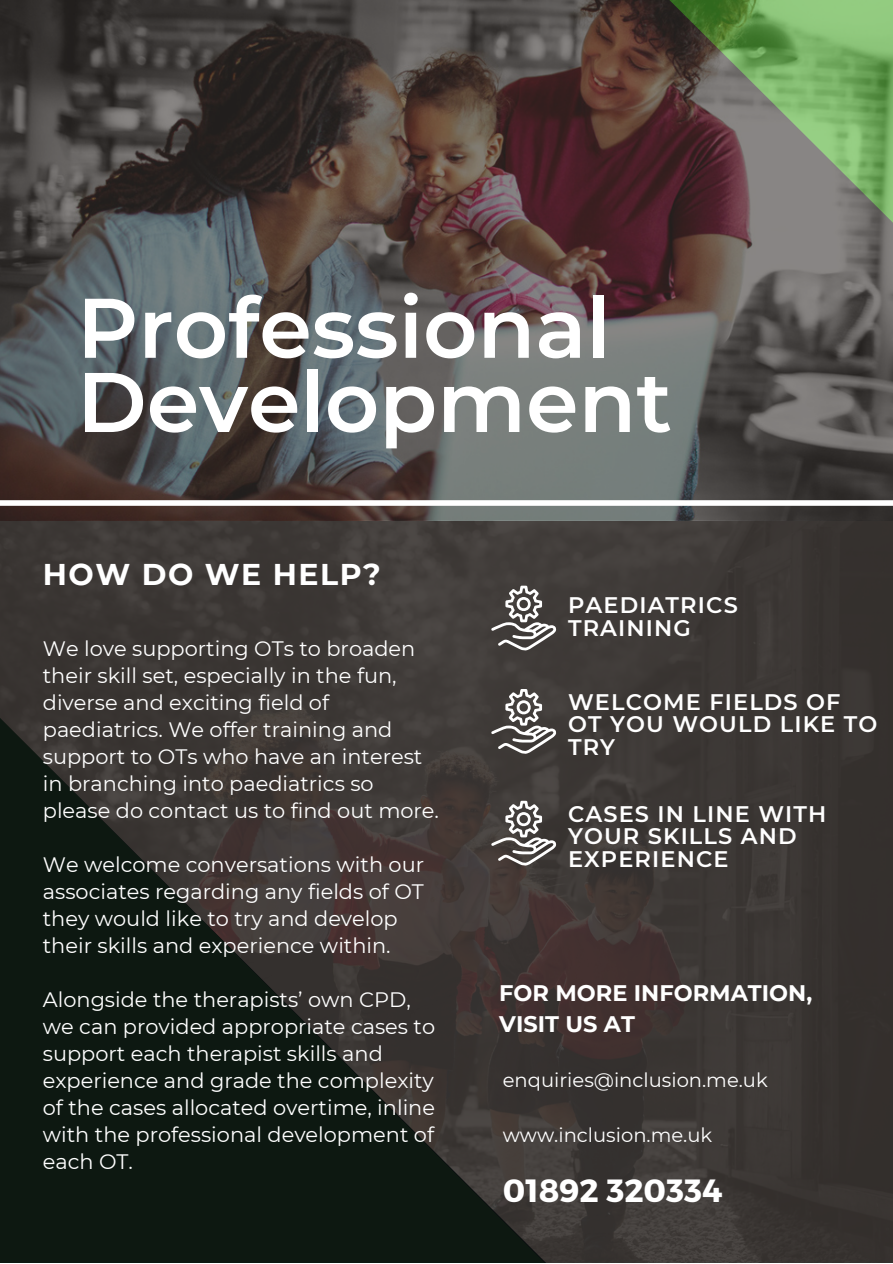
<style>
.page{position:relative;width:893px;height:1264px;background:#fff}
.page>*{position:absolute;margin:0;border:0;box-sizing:border-box;transform-origin:0 0}
.t1{font:600 84.3px/74.2px "Montserrat";color:#fff}
.t2{font:700 32.1px "Montserrat";color:#fff}
.t3{font:700 30px "Montserrat";letter-spacing:.05em;color:#fff}
.t4{font:600 22.5px/22.5px "Montserrat";letter-spacing:.05em;color:#fff}
.t5{font:700 22.5px/30.3px "Montserrat";color:#fff}
.t6{font:20.85px/27px "Montserrat";color:#fff}
.t7{font:19.5px "Montserrat";color:#fff}
</style>
<div class="page">
<img style="left:0;top:0;width:892px;height:1262px">
<svg style="left:567px;top:677px;width:33px;height:585px;background:#3d3533"></svg>
<svg style="left:633px;top:0;width:259px;height:254px;background:#6b7358"></svg>
<svg style="left:0;top:677px;width:567px;height:585px;background:#282924"></svg>
<div style="left:0;top:500px;width:892px;height:6px;background:#fff"></div>
<svg style="left:491px;top:585px;width:65px;height:65px"></svg>
<svg style="left:491px;top:689px;width:65px;height:65px"></svg>
<svg style="left:491px;top:800px;width:65px;height:65px"></svg>
<h1 class="t1" style="left:77px;top:290px;width:596px">Professional<br>Development</h1>
<h3 class="t3" style="left:43px;top:555px;width:339px">HOW DO WE HELP?</h3>
<p class="t6" style="left:43px;top:635px;width:397px">We love supporting OTs to broaden their skill set, especially in the fun, diverse and exciting field of paediatrics. We offer training and support to OTs who have an interest in branching into paediatrics so please do contact us to find out more.</p>
<p class="t6" style="left:43px;top:851px;width:383px">We welcome conversations with our associates regarding any fields of OT they would like to try and develop their skills and experience within.</p>
<p class="t6" style="left:43px;top:986px;width:394px">Alongside the therapists’ own CPD, we can provided appropriate cases to support each therapist skills and experience and grade the complexity of the cases allocated overtime, inline with the professional development of each OT.</p>
<p class="t4" style="left:568px;top:594px;width:171px">PAEDIATRICS<br>TRAINING</p>
<p class="t4" style="left:568px;top:690px;width:311px">WELCOME FIELDS OF<br>OT YOU WOULD LIKE TO<br>TRY</p>
<p class="t4" style="left:568px;top:802px;width:260px">CASES IN LINE WITH<br>YOUR SKILLS AND<br>EXPERIENCE</p>
<p class="t5" style="left:499px;top:978px;width:314px">FOR MORE INFORMATION,<br>VISIT US AT</p>
<p class="t7" style="left:503px;top:1068px;width:266px">enquiries@inclusion.me.uk</p>
<p class="t7" style="left:503px;top:1122px;width:211px">www.inclusion.me.uk</p>
<h2 class="t2" style="left:503px;top:1169px;width:221px">01892 320334</h2>
</div>
